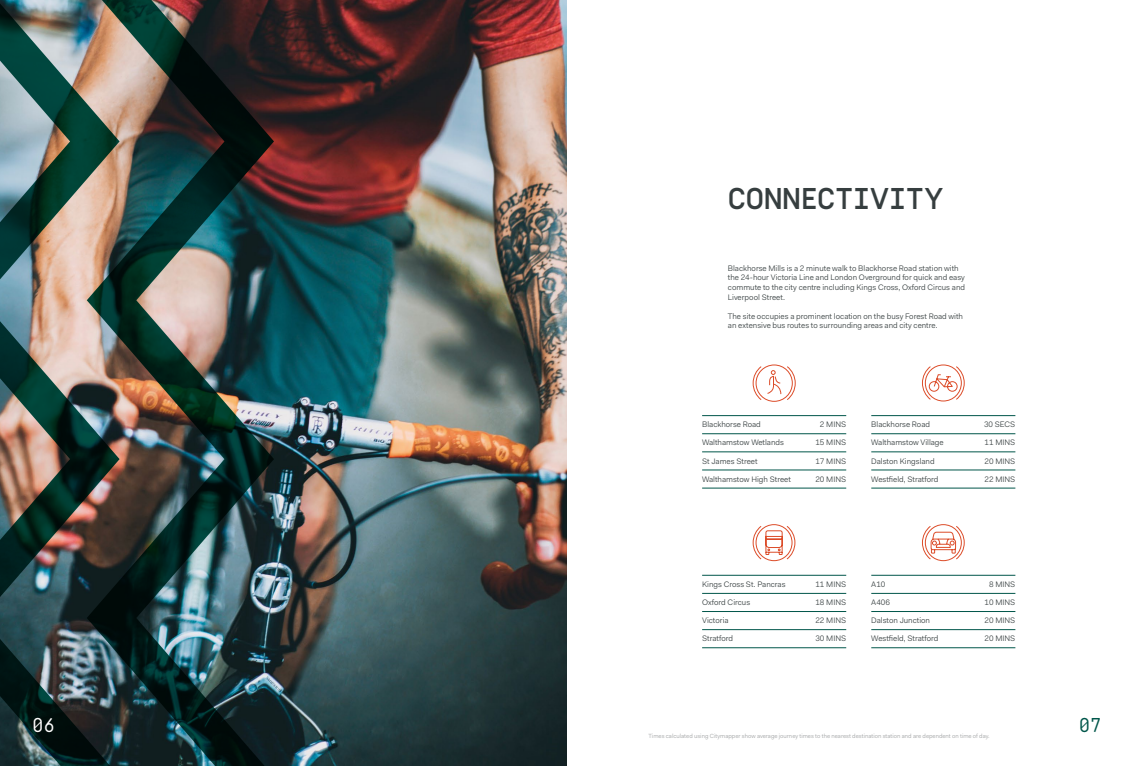
<style>
.page{position:relative;width:1134px;height:766px;background:#fff}
.page>*{position:absolute;margin:0;border:0;box-sizing:border-box;transform-origin:0 0}
.t1{font:500 30px "Simplon Mono";letter-spacing:-.005em;color:#363e3f}
.t2{font:20px "Simplon Mono";color:#fff}
.t3{font:20px "Simplon Mono";color:#00564a}
.t4{font:8px/9.6px "Fakt Pro Blond";color:#363e3f}
.t5{font:6px "Fakt Pro Blond";color:#a0a2a3}
</style>
<div class="page">
<img style="left:274px;top:0;width:293px;height:765px">
<img style="left:0;top:0;width:87px;height:765px">
<img style="left:87px;top:0;width:187px;height:765px">
<hr style="left:702px;top:415px;width:144px;height:1px;background:#00564a">
<hr style="left:702px;top:433px;width:144px;height:1px;background:#00564a">
<hr style="left:702px;top:451px;width:144px;height:1px;background:#00564a">
<hr style="left:702px;top:469px;width:144px;height:1px;background:#00564a">
<hr style="left:702px;top:487px;width:144px;height:1px;background:#00564a">
<hr style="left:702px;top:574px;width:144px;height:1px;background:#00564a">
<hr style="left:702px;top:593px;width:144px;height:1px;background:#00564a">
<hr style="left:702px;top:611px;width:144px;height:1px;background:#00564a">
<hr style="left:702px;top:629px;width:144px;height:1px;background:#00564a">
<hr style="left:702px;top:647px;width:144px;height:1px;background:#00564a">
<hr style="left:871px;top:415px;width:144px;height:1px;background:#00564a">
<hr style="left:871px;top:433px;width:144px;height:1px;background:#00564a">
<hr style="left:871px;top:451px;width:144px;height:1px;background:#00564a">
<hr style="left:871px;top:469px;width:144px;height:1px;background:#00564a">
<hr style="left:871px;top:487px;width:144px;height:1px;background:#00564a">
<hr style="left:871px;top:574px;width:144px;height:1px;background:#00564a">
<hr style="left:871px;top:593px;width:144px;height:1px;background:#00564a">
<hr style="left:871px;top:611px;width:144px;height:1px;background:#00564a">
<hr style="left:871px;top:629px;width:144px;height:1px;background:#00564a">
<hr style="left:871px;top:647px;width:144px;height:1px;background:#00564a">
<svg style="left:752px;top:364px;width:44px;height:38px"></svg>
<svg style="left:922px;top:364px;width:43px;height:37px"></svg>
<svg style="left:752px;top:524px;width:44px;height:37px"></svg>
<svg style="left:922px;top:524px;width:43px;height:37px"></svg>
<h1 class="t1" style="left:728px;top:183px;width:217px">CONNECTIVITY</h1>
<p class="t4" style="left:728px;top:263px;width:239px">Blackhorse Mills is a 2 minute walk to Blackhorse Road station with the 24-hour Victoria Line and London Overground for quick and easy commute to the city centre including Kings Cross, Oxford Circus and Liverpool Street.</p>
<p class="t4" style="left:728px;top:311px;width:237px">The site occupies a prominent location on the busy Forest Road with an extensive bus routes to surrounding areas and city centre.</p>
<p class="t4" style="left:702px;top:419px;width:60px">Blackhorse Road</p>
<p class="t4" style="left:820px;top:419px;width:28px">2 MINS</p>
<p class="t4" style="left:702px;top:437px;width:83px">Walthamstow Wetlands</p>
<p class="t4" style="left:815px;top:437px;width:32px">15 MINS</p>
<p class="t4" style="left:702px;top:456px;width:57px">St James Street</p>
<p class="t4" style="left:815px;top:456px;width:32px">17 MINS</p>
<p class="t4" style="left:702px;top:474px;width:90px">Walthamstow High Street</p>
<p class="t4" style="left:815px;top:474px;width:32px">20 MINS</p>
<p class="t4" style="left:871px;top:419px;width:60px">Blackhorse Road</p>
<p class="t4" style="left:984px;top:419px;width:33px">30 SECS</p>
<p class="t4" style="left:871px;top:437px;width:74px">Walthamstow Village</p>
<p class="t4" style="left:984px;top:437px;width:32px">11 MINS</p>
<p class="t4" style="left:871px;top:456px;width:65px">Dalston Kingsland</p>
<p class="t4" style="left:984px;top:456px;width:32px">20 MINS</p>
<p class="t4" style="left:871px;top:474px;width:69px">Westfield, Stratford</p>
<p class="t4" style="left:984px;top:474px;width:32px">22 MINS</p>
<p class="t4" style="left:702px;top:579px;width:85px">Kings Cross St. Pancras</p>
<p class="t4" style="left:815px;top:579px;width:32px">11 MINS</p>
<p class="t4" style="left:702px;top:597px;width:50px">Oxford Circus</p>
<p class="t4" style="left:815px;top:597px;width:32px">18 MINS</p>
<p class="t4" style="left:702px;top:615px;width:28px">Victoria</p>
<p class="t4" style="left:815px;top:615px;width:32px">22 MINS</p>
<p class="t4" style="left:702px;top:633px;width:32px">Stratford</p>
<p class="t4" style="left:815px;top:633px;width:32px">30 MINS</p>
<p class="t4" style="left:871px;top:579px;width:16px">A10</p>
<p class="t4" style="left:989px;top:579px;width:28px">8 MINS</p>
<p class="t4" style="left:871px;top:597px;width:20px">A406</p>
<p class="t4" style="left:984px;top:597px;width:32px">10 MINS</p>
<p class="t4" style="left:871px;top:615px;width:60px">Dalston Junction</p>
<p class="t4" style="left:984px;top:615px;width:32px">20 MINS</p>
<p class="t4" style="left:871px;top:633px;width:69px">Westfield, Stratford</p>
<p class="t4" style="left:984px;top:633px;width:32px">20 MINS</p>
<h2 class="t2" style="left:32px;top:714px;width:25px">06</h2>
<h2 class="t3" style="left:1078px;top:714px;width:25px">07</h2>
<p class="t5" style="left:648px;top:731px;width:343px">Times calculated using Citymapper show average journey times to the nearest destination station and are dependent on time of day.</p>
</div>
